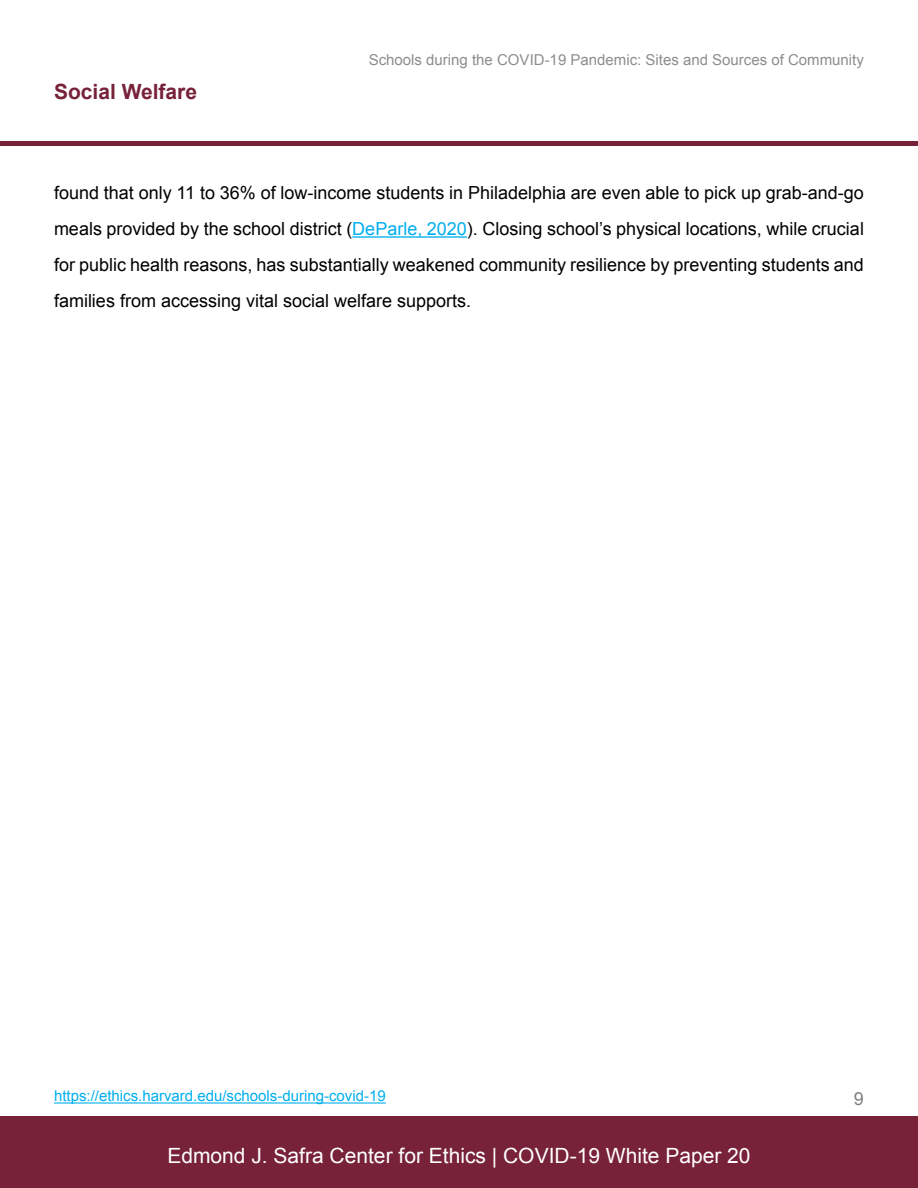
<style>
.page{position:relative;width:918px;height:1188px;background:#fff}
.page>*{position:absolute;margin:0;border:0;box-sizing:border-box;transform-origin:0 0}
.t1{font:21px "Arial";color:#fff}
.t2{font:700 21px "Arial";color:#772239}
.t3{font:18px/36px "Arial";color:#000;text-align:justify}
.t4{font:18px "Arial";color:#7e8082}
.t5{font:15px "Arial";color:#8b8d8f}
.t6{font:15px "Arial";color:#00aeef}
.s1{color:#00aeef}
</style>
<div class="page">
<hr style="left:352px;top:236px;width:115px;height:2px;background:#00aeef">
<div style="left:0;top:1116px;width:918px;height:72px;background:#772239"></div>
<div style="left:0;top:141px;width:918px;height:5px;background:#772239"></div>
<hr style="left:54px;top:1102px;width:332px;height:2px;background:#00aeef">
<p class="t2" style="left:54px;top:78px;width:145px">Social Welfare</p>
<p class="t5" style="left:369px;top:50px;width:497px">Schools during the COVID-19 Pandemic: Sites and Sources of Community</p>
<p class="t3" style="left:54px;top:175px;width:811px">found that only 11 to 36% of low-income students in Philadelphia are even able to pick up grab-and-go meals provided by the school district (<span class="s1">DeParle, 2020</span>). Closing school’s physical locations, while crucial for public health reasons, has substantially weakened community resilience by preventing students and families from accessing vital social welfare supports.</p>
<p class="t6" style="left:54px;top:1086px;width:333px">https://ethics.harvard.edu/schools-during-covid-19</p>
<p class="t1" style="left:167px;top:1142px;width:585px">Edmond J. Safra Center for Ethics | COVID-19 White Paper 20</p>
<p class="t4" style="left:854px;top:1086px;width:12px">9</p>
</div>
